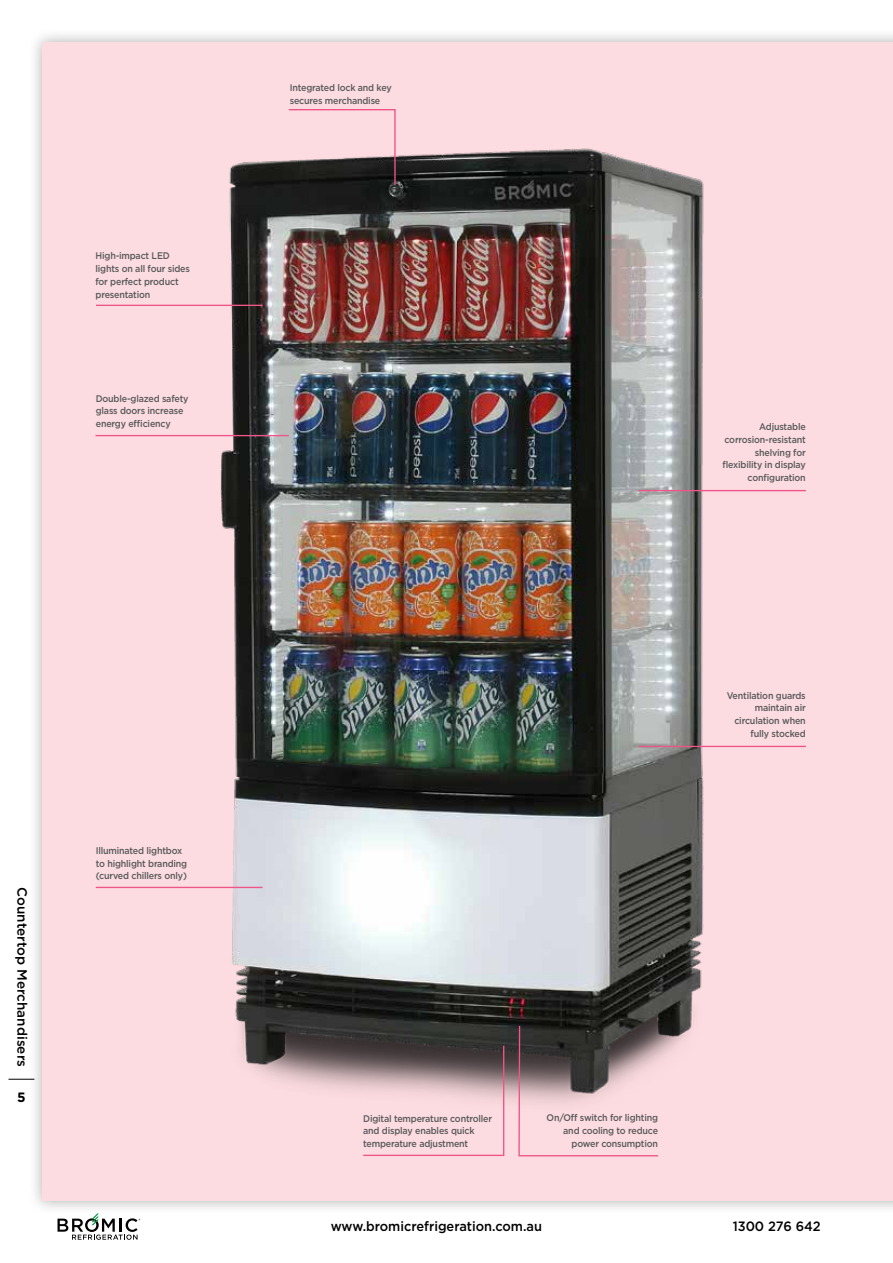
<style>
.page{position:relative;width:893px;height:1263px;background:#fff}
.page>*{position:absolute;margin:0;border:0;box-sizing:border-box;transform-origin:0 0}
.t1{font:500 13.5px "Gotham";color:#000;scale:.95 1}
.t2{font:500 13.5px "Gotham";color:#000}
.t3{font:700 13.5px "Gotham";color:#000}
.t4{font:500 9.6px/12.8px "Gotham";letter-spacing:-.02em;color:#58595b;scale:.93 1}
</style>
<div class="page">
<svg style="left:9px;top:1079px;width:19px;height:1px"></svg>
<div style="left:28px;top:28px;width:865px;height:1187px;background:#000;opacity:.3"></div>
<div style="left:43px;top:43px;width:850px;height:1158px;background:#fcdce0"></div>
<svg style="left:58px;top:1213px;width:82px;height:27px"></svg>
<img style="left:207px;top:148px;width:513px;height:952px">
<svg style="left:287px;top:109px;width:109px;height:78px"></svg>
<hr style="left:96px;top:305px;width:167px;height:1px;background:#ef5588">
<hr style="left:639px;top:746px;width:167px;height:1px;background:#ef5588">
<hr style="left:639px;top:490px;width:167px;height:1px;background:#ef5588">
<hr style="left:96px;top:887px;width:167px;height:1px;background:#ef5588">
<svg style="left:518px;top:1024px;width:141px;height:133px"></svg>
<hr style="left:96px;top:435px;width:193px;height:1px;background:#ef5588">
<svg style="left:362px;top:1044px;width:143px;height:112px"></svg>
<p class="t4" style="left:96px;top:250px;width:103px">High-impact LED lights on all four sides for perfect product presentation</p>
<p class="t4" style="left:96px;top:392px;width:101px">Double-glazed safety glass doors increase energy efficiency</p>
<h1 class="t2" style="left:31px;top:887px;width:181px;rotate:90deg">Countertop Merchandisers</h1>
<h1 class="t3" style="left:17px;top:1088px;width:10px">5</h1>
<p class="t4" style="left:96px;top:844px;width:100px">Illuminated lightbox to highlight branding (curved chillers only)</p>
<p class="t4" style="left:290px;top:81px;width:111px">Integrated lock and key secures merchandise</p>
<p class="t4" style="left:722px;top:420px;width:91px;text-align:right">Adjustable corrosion-resistant shelving for flexibility in display configuration</p>
<p class="t4" style="left:727px;top:689px;width:87px;text-align:right">Ventilation guards maintain air circulation when fully stocked</p>
<p class="t4" style="left:363px;top:1112px;width:140px">Digital temperature controller and display enables quick temperature adjustment</p>
<p class="t4" style="left:547px;top:1111px;width:121px;text-align:right">On/Off switch for lighting and cooling to reduce power consumption</p>
<h1 class="t1" style="left:331px;top:1218px;width:224px">www.bromicrefrigeration.com.au</h1>
<h1 class="t1" style="left:733px;top:1218px;width:94px">1300 276 642</h1>
</div>
